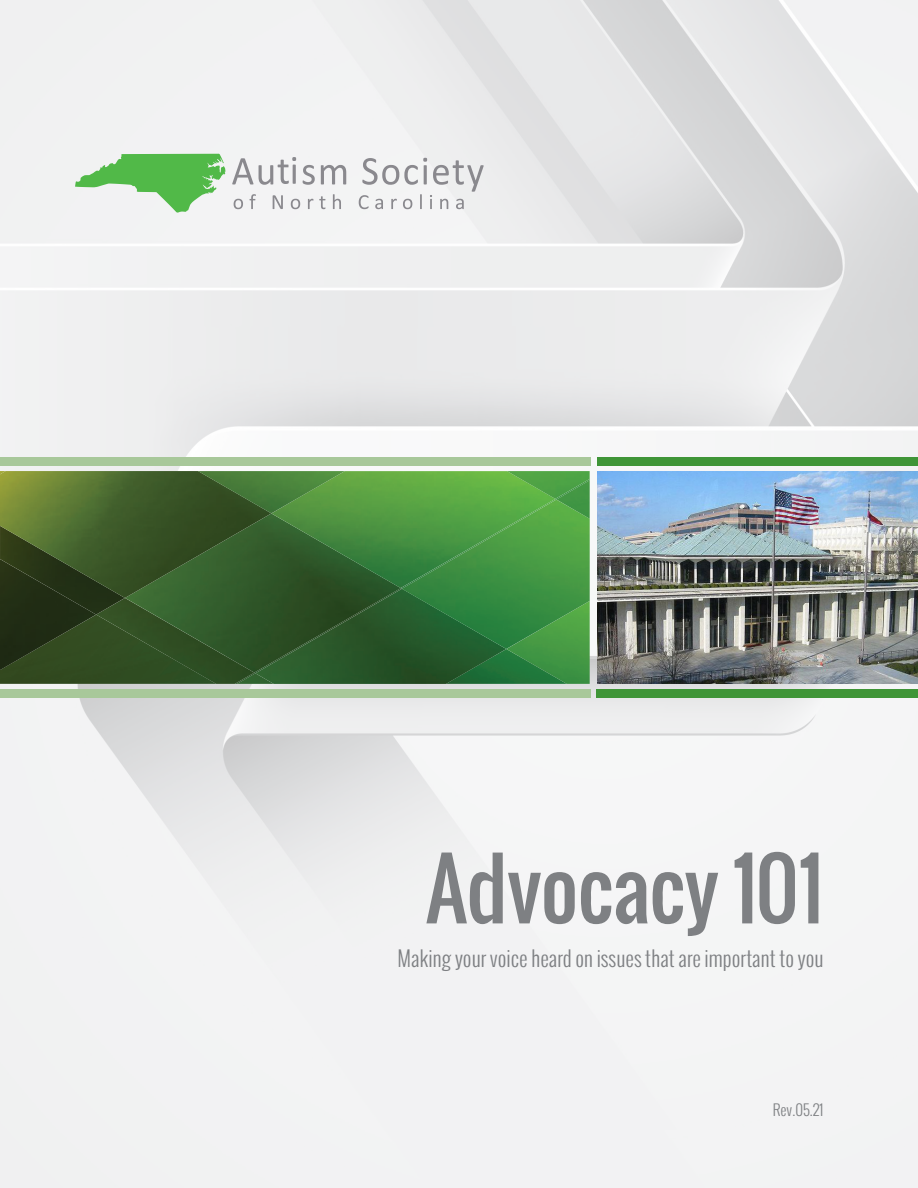
<style>
.page{position:relative;width:918px;height:1188px;background:#fff}
.page>*{position:absolute;margin:0;border:0;box-sizing:border-box;transform-origin:0 0}
.t1{font:81px "Oswald";letter-spacing:-.01em;color:#7e8083}
.t2{font:300 21px "Oswald";color:#7e8083}
.t3{font:300 15px "Oswald";color:#7e8083}
</style>
<div class="page">
<img style="left:0;top:0;width:918px;height:1188px">
<svg style="left:232px;top:158px;width:21px;height:26px"></svg>
<svg style="left:303px;top:165px;width:12px;height:20px"></svg>
<svg style="left:321px;top:165px;width:25px;height:19px"></svg>
<svg style="left:234px;top:199px;width:9px;height:10px"></svg>
<svg style="left:250px;top:194px;width:6px;height:15px"></svg>
<svg style="left:273px;top:195px;width:10px;height:14px"></svg>
<svg style="left:291px;top:199px;width:9px;height:10px"></svg>
<svg style="left:308px;top:199px;width:5px;height:10px"></svg>
<svg style="left:319px;top:196px;width:6px;height:13px"></svg>
<svg style="left:333px;top:194px;width:8px;height:15px"></svg>
<svg style="left:359px;top:158px;width:125px;height:51px"></svg>
<svg style="left:259px;top:157px;width:37px;height:28px"></svg>
<svg style="left:75px;top:154px;width:151px;height:59px"></svg>
<img style="left:255px;top:649px;width:251px;height:35px">
<img style="left:506px;top:649px;width:84px;height:35px">
<img style="left:402px;top:519px;width:188px;height:130px">
<img style="left:556px;top:500px;width:34px;height:19px">
<img style="left:555px;top:499px;width:35px;height:1px">
<img style="left:0;top:670px;width:96px;height:14px">
<img style="left:96px;top:615px;width:158px;height:69px">
<img style="left:125px;top:588px;width:276px;height:85px">
<img style="left:271px;top:471px;width:284px;height:117px">
<img style="left:507px;top:471px;width:83px;height:28px">
<img style="left:0;top:615px;width:96px;height:55px">
<img style="left:0;top:598px;width:125px;height:17px">
<img style="left:0;top:471px;width:271px;height:127px">
<img style="left:198px;top:471px;width:147px;height:42px">
<img style="left:597px;top:471px;width:321px;height:213px">
<div style="left:597px;top:689px;width:321px;height:9px;background:#3f9537"></div>
<div style="left:0;top:689px;width:590px;height:9px;background:#a8c89a"></div>
<div style="left:0;top:457px;width:590px;height:9px;background:#a8c89a"></div>
<div style="left:597px;top:457px;width:321px;height:9px;background:#3f9537"></div>
<p class="t1" style="left:426px;top:828px;width:399px">Advocacy 101</p>
<p class="t2" style="left:398px;top:944px;width:428px">Making your voice heard on issues that are important to you</p>
<p class="t3" style="left:773px;top:1099px;width:52px">Rev.05.21</p>
</div>
